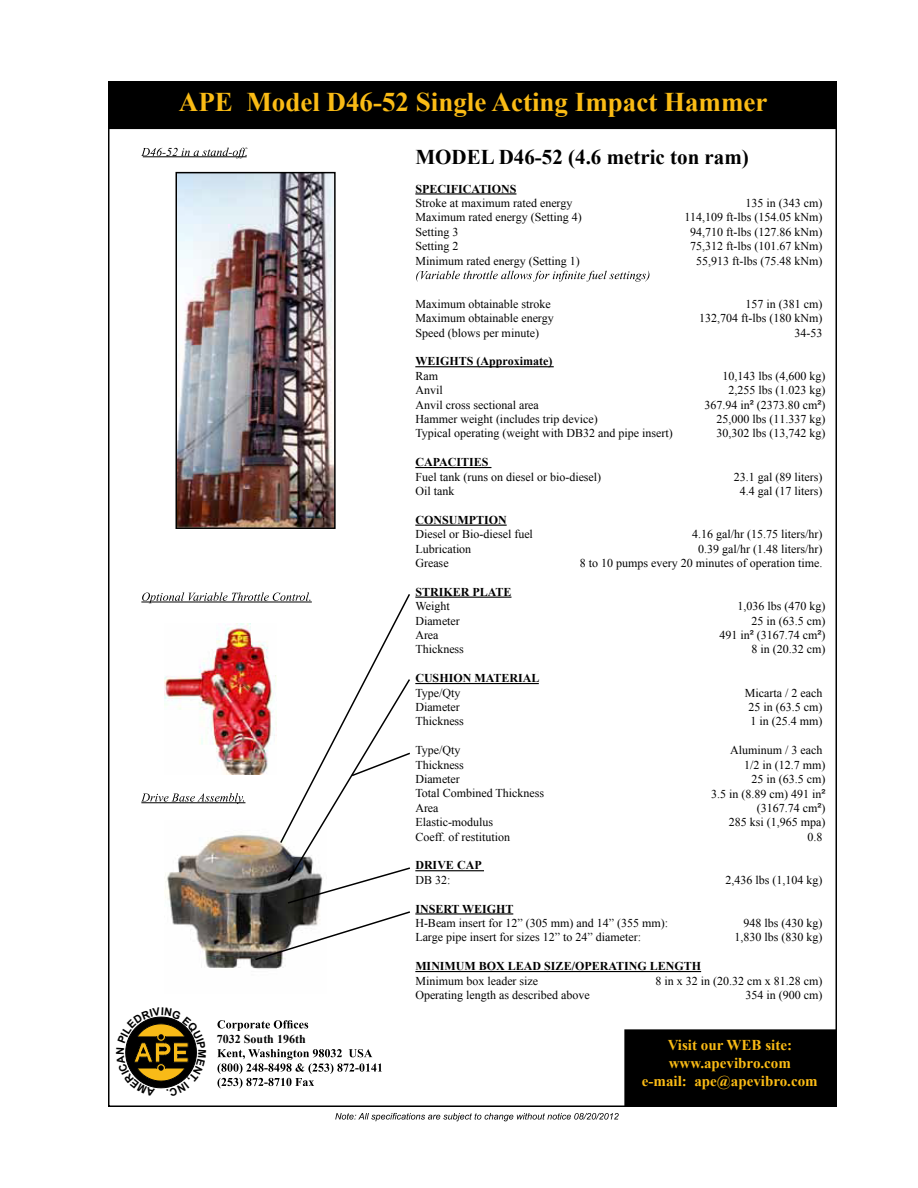
<style>
.page{position:relative;width:918px;height:1188px;background:#fff}
.page>*{position:absolute;margin:0;border:0;box-sizing:border-box;transform-origin:0 0}
.t1{font:700 27px "Times New Roman";color:#fabb15}
.t2{font:700 21px "Times New Roman";color:#000}
.t3{font:700 15px/18px "Times New Roman";color:#fabb15;text-align:center}
.t4{font:12px/14.4px "Times New Roman";color:#000}
.t5{font:700 12px "Times New Roman";color:#000}
.t6{font:italic 12px "Times New Roman";color:#000}
.s1{font-family:"Arial"}
</style>
<div class="page">
<svg style="left:217px;top:1020px;width:91px;height:11px"></svg>
<svg style="left:217px;top:1049px;width:165px;height:39px"></svg>
<div style="left:625px;top:1030px;width:211px;height:76px;background:#000"></div>
<div style="left:624px;top:1029px;width:213px;height:78px;border:2px solid #000"></div>
<svg style="left:335px;top:1113px;width:284px;height:8px"></svg>
<div style="left:109px;top:82px;width:727px;height:46px;background:#000"></div>
<div style="left:108px;top:81px;width:729px;height:48px;border:2px solid #000"></div>
<img style="left:179px;top:175px;width:154px;height:351px">
<div style="left:176px;top:172px;width:160px;height:357px;border:2px solid #000"></div>
<hr style="left:415px;top:193px;width:101px;height:2px;background:#000">
<hr style="left:415px;top:366px;width:139px;height:1px;background:#000">
<hr style="left:415px;top:467px;width:76px;height:1px;background:#000">
<hr style="left:415px;top:525px;width:92px;height:1px;background:#000">
<hr style="left:415px;top:597px;width:96px;height:1px;background:#000">
<hr style="left:415px;top:683px;width:124px;height:1px;background:#000">
<hr style="left:415px;top:870px;width:69px;height:1px;background:#000">
<hr style="left:415px;top:913px;width:98px;height:2px;background:#000">
<hr style="left:415px;top:971px;width:286px;height:1px;background:#000">
<svg style="left:416px;top:271px;width:233px;height:11px"></svg>
<img style="left:205px;top:961px;width:79px;height:8px">
<svg style="left:141px;top:148px;width:25px;height:8px"></svg>
<svg style="left:172px;top:148px;width:75px;height:11px"></svg>
<hr style="left:143px;top:157px;width:104px;height:1px;background:#000">
<svg style="left:141px;top:592px;width:269px;height:369px"></svg>
<img style="left:164px;top:623px;width:112px;height:152px">
<svg style="left:125px;top:1016px;width:72px;height:73px"></svg>
<h1 class="t1" style="left:179px;top:83px;width:590px">APE Model D46-52 Single Acting Impact Hammer</h1>
<h2 class="t2" style="left:415px;top:142px;width:335px">MODEL D46-52 (4.6 metric ton ram)</h2>
<p class="t5" style="left:415px;top:180px;width:103px">SPECIFICATIONS</p>
<p class="t4" style="left:415px;top:196px;width:159px">Stroke at maximum rated energy</p>
<p class="t4" style="left:746px;top:196px;width:78px">135 in (343 cm)</p>
<p class="t4" style="left:415px;top:210px;width:168px">Maximum rated energy (Setting 4)</p>
<p class="t4" style="left:685px;top:210px;width:139px">114,109 ft-lbs (154.05 kNm)</p>
<p class="t4" style="left:415px;top:224px;width:45px">Setting 3</p>
<p class="t4" style="left:690px;top:224px;width:134px">94,710 ft-lbs (127.86 kNm)</p>
<p class="t4" style="left:415px;top:239px;width:45px">Setting 2</p>
<p class="t4" style="left:690px;top:239px;width:134px">75,312 ft-lbs (101.67 kNm)</p>
<p class="t4" style="left:415px;top:253px;width:166px">Minimum rated energy (Setting 1)</p>
<p class="t4" style="left:696px;top:253px;width:128px">55,913 ft-lbs (75.48 kNm)</p>
<p class="t4" style="left:415px;top:296px;width:137px">Maximum obtainable stroke</p>
<p class="t4" style="left:746px;top:296px;width:78px">157 in (381 cm)</p>
<p class="t4" style="left:415px;top:311px;width:140px">Maximum obtainable energy</p>
<p class="t4" style="left:699px;top:311px;width:125px">132,704 ft-lbs (180 kNm)</p>
<p class="t4" style="left:415px;top:325px;width:125px">Speed (blows per minute)</p>
<p class="t4" style="left:795px;top:325px;width:29px">34-53</p>
<p class="t5" style="left:415px;top:353px;width:139px">WEIGHTS (Approximate)</p>
<p class="t4" style="left:415px;top:368px;width:259px">Ram<br>Anvil<br>Anvil cross sectional area<br>Hammer weight (includes trip device)<br>Typical operating (weight with DB32 and pipe insert)</p>
<p class="t4" style="left:705px;top:368px;width:122px;text-align:right">10,143 lbs (4,600 kg)<br>2,255 lbs (1.023 kg)<br>367.94 in<span class="s1">²</span> (2373.80 cm<span class="s1">²</span>)<br>25,000 lbs (11.337 kg)<br>30,302 lbs (13,742 kg)</p>
<p class="t5" style="left:415px;top:454px;width:75px">CAPACITIES</p>
<p class="t4" style="left:415px;top:469px;width:187px">Fuel tank (runs on diesel or bio-diesel)</p>
<p class="t4" style="left:734px;top:469px;width:90px">23.1 gal (89 liters)</p>
<p class="t4" style="left:415px;top:484px;width:40px">Oil tank</p>
<p class="t4" style="left:740px;top:484px;width:84px">4.4 gal (17 liters)</p>
<p class="t5" style="left:415px;top:512px;width:93px">CONSUMPTION</p>
<p class="t4" style="left:415px;top:527px;width:119px">Diesel or Bio-diesel fuel<br>Lubrication<br>Grease</p>
<p class="t4" style="left:580px;top:527px;width:244px;text-align:right">4.16 gal/hr (15.75 liters/hr)<br>0.39 gal/hr (1.48 liters/hr)<br>8 to 10 pumps every 20 minutes of operation time.</p>
<p class="t5" style="left:415px;top:584px;width:98px">STRIKER PLATE</p>
<p class="t4" style="left:415px;top:599px;width:50px">Weight<br>Diameter<br>Area<br>Thickness</p>
<p class="t4" style="left:720px;top:599px;width:107px;text-align:right">1,036 lbs (470 kg)<br>25 in (63.5 cm)<br>491 in<span class="s1">²</span> (3167.74 cm<span class="s1">²</span>)<br>8 in (20.32 cm)</p>
<p class="t5" style="left:415px;top:670px;width:126px">CUSHION MATERIAL</p>
<p class="t4" style="left:415px;top:685px;width:47px">Type/Qty</p>
<p class="t4" style="left:745px;top:685px;width:79px">Micarta / 2 each</p>
<p class="t4" style="left:415px;top:700px;width:46px">Diameter</p>
<p class="t4" style="left:749px;top:700px;width:75px">25 in (63.5 cm)</p>
<p class="t4" style="left:415px;top:714px;width:50px">Thickness</p>
<p class="t4" style="left:751px;top:714px;width:73px">1 in (25.4 mm)</p>
<p class="t4" style="left:415px;top:743px;width:130px">Type/Qty<br>Thickness<br>Diameter<br>Total Combined Thickness<br>Area<br>Elastic-modulus</p>
<p class="t4" style="left:711px;top:743px;width:116px;text-align:right">Aluminum / 3 each<br>1/2 in (12.7 mm)<br>25 in (63.5 cm)<br>3.5 in (8.89 cm) 491 in<span class="s1">² </span>(3167.74 cm<span class="s1">²</span>)<br>285 ksi (1,965 mpa)</p>
<p class="t4" style="left:415px;top:829px;width:96px">Coeff. of restitution</p>
<p class="t4" style="left:808px;top:829px;width:16px">0.8</p>
<p class="t5" style="left:415px;top:857px;width:68px">DRIVE CAP</p>
<p class="t4" style="left:415px;top:872px;width:37px">DB 32:</p>
<p class="t4" style="left:726px;top:872px;width:98px">2,436 lbs (1,104 kg)</p>
<p class="t5" style="left:415px;top:900px;width:100px">INSERT WEIGHT</p>
<p class="t4" style="left:415px;top:916px;width:254px">H-Beam insert for 12” (305 mm) and 14” (355 mm):</p>
<p class="t4" style="left:744px;top:916px;width:80px">948 lbs (430 kg)</p>
<p class="t4" style="left:415px;top:930px;width:227px">Large pipe insert for sizes 12” to 24” diameter:</p>
<p class="t4" style="left:735px;top:930px;width:89px">1,830 lbs (830 kg)</p>
<p class="t5" style="left:415px;top:958px;width:287px">MINIMUM BOX LEAD SIZE/OPERATING LENGTH</p>
<p class="t4" style="left:415px;top:973px;width:124px">Minimum box leader size</p>
<p class="t4" style="left:656px;top:973px;width:168px">8 in x 32 in (20.32 cm x 81.28 cm)</p>
<p class="t4" style="left:415px;top:988px;width:176px">Operating length as described above</p>
<p class="t4" style="left:746px;top:988px;width:78px">354 in (900 cm)</p>
<p class="t6" style="left:166px;top:144px;width:7px">5</p>
<p class="t5" style="left:217px;top:1030px;width:90px">7032 South 196th</p>
<p class="t3" style="left:642px;top:1035px;width:177px">Visit our WEB site: www.apevibro.com<br>e-mail: ape@apevibro.com</p>
</div>
